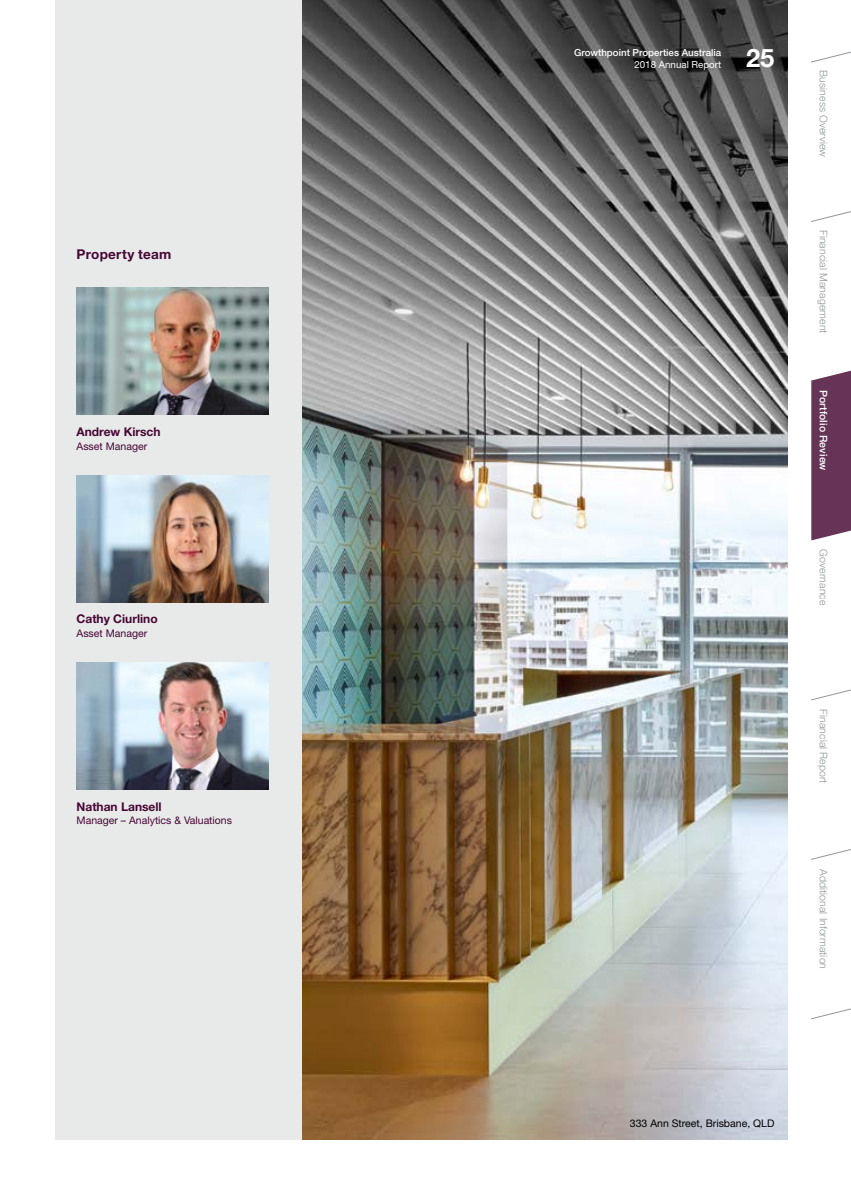
<style>
.page{position:relative;width:851px;height:1191px;background:#fff}
.page>*{position:absolute;margin:0;border:0;box-sizing:border-box;transform-origin:0 0}
.t1{font:700 25.5px "Helvetica Neue LT Pro";color:#fff}
.t2{font:700 13.5px "Helvetica Neue LT Pro";letter-spacing:.02em;color:#470635}
.t3{font:700 12px "Helvetica Neue LT Pro";color:#470635}
.t4{font:300 10.5px "Helvetica Neue LT Pro";letter-spacing:.01em;color:#939598}
.t5{font:10.5px "Helvetica Neue LT Pro";color:#470635}
.t6{font:10.5px "Helvetica Neue LT Pro";color:#000}
.t7{font:500 10.5px "Helvetica Neue LT Pro";letter-spacing:.01em;color:#fff}
.t8{font:500 9.75px "Helvetica Neue LT Pro";color:#fff}
.t9{font:9.75px "Helvetica Neue LT Pro";color:#fff}
</style>
<div class="page">
<div style="left:55px;top:0;width:247px;height:1140px;background:#e7eae9"></div>
<img style="left:302px;top:0;width:485px;height:1140px">
<img style="left:77px;top:287px;width:191px;height:128px">
<img style="left:77px;top:475px;width:191px;height:127px">
<img style="left:77px;top:662px;width:191px;height:128px">
<svg style="left:811px;top:371px;width:39px;height:169px;background:#6e4060"></svg>
<svg style="left:811px;top:52px;width:39px;height:11px"></svg>
<svg style="left:811px;top:211px;width:39px;height:11px"></svg>
<svg style="left:811px;top:689px;width:39px;height:12px"></svg>
<svg style="left:811px;top:849px;width:39px;height:11px"></svg>
<svg style="left:811px;top:1008px;width:39px;height:11px"></svg>
<p class="t2" style="left:77px;top:246px;width:96px">Property team</p>
<p class="t3" style="left:77px;top:424px;width:85px">Andrew Kirsch</p>
<p class="t5" style="left:77px;top:439px;width:72px">Asset Manager</p>
<p class="t3" style="left:77px;top:611px;width:83px">Cathy Ciurlino</p>
<p class="t5" style="left:77px;top:626px;width:72px">Asset Manager</p>
<p class="t3" style="left:77px;top:798px;width:87px">Nathan Lansell</p>
<p class="t5" style="left:77px;top:814px;width:157px">Manager – Analytics &amp; Valuations</p>
<p class="t8" style="left:574px;top:47px;width:149px">Growthpoint Properties Australia</p>
<p class="t9" style="left:634px;top:58px;width:88px">2018 Annual Report</p>
<h1 class="t1" style="left:746px;top:42px;width:30px">25</h1>
<p class="t4" style="left:830px;top:70px;width:88px;rotate:90deg">Business Overview</p>
<p class="t4" style="left:830px;top:230px;width:105px;rotate:90deg">Financial Management</p>
<p class="t7" style="left:829px;top:390px;width:82px;rotate:90deg">Portfolio Review</p>
<p class="t4" style="left:830px;top:549px;width:57px;rotate:90deg">Governance</p>
<p class="t4" style="left:830px;top:709px;width:76px;rotate:90deg">Financial Report</p>
<p class="t4" style="left:830px;top:869px;width:102px;rotate:90deg">Additional Information</p>
<p class="t6" style="left:630px;top:1117px;width:146px">333 Ann Street, Brisbane, QLD</p>
</div>
